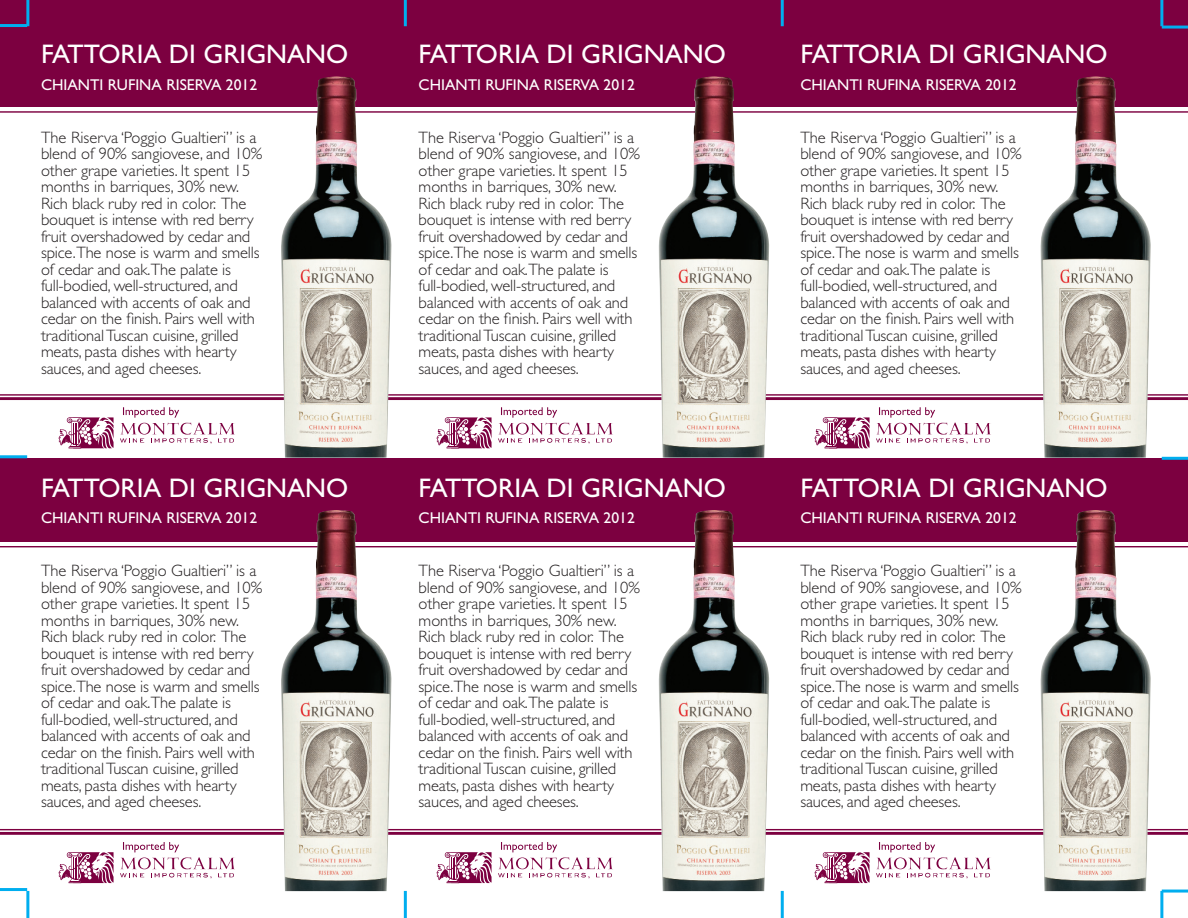
<style>
.page{position:relative;width:1188px;height:918px;background:#fff}
.page>*{position:absolute;margin:0;border:0;box-sizing:border-box;transform-origin:0 0}
.t1{font:27px "Gill Sans";color:#fff}
.t2{font:300 16.5px/16.5px "Gill Sans";letter-spacing:-.01em;color:#231f20}
.t3{font:15.6px "Gill Sans";color:#fff}
</style>
<div class="page">
<div style="left:0;top:0;width:1188px;height:107px;background:#7c0040"></div>
<hr style="left:0;top:111px;width:1188px;height:2px;background:#7c0040">
<hr style="left:0;top:394px;width:1188px;height:2px;background:#7c0040">
<hr style="left:0;top:397px;width:1188px;height:3px;background:#7c0040">
<div style="left:0;top:458px;width:1188px;height:83px;background:#7c0040"></div>
<hr style="left:0;top:546px;width:1188px;height:1px;background:#7c0040">
<hr style="left:0;top:829px;width:1188px;height:1px;background:#7c0040">
<hr style="left:0;top:832px;width:1188px;height:3px;background:#7c0040">
<svg style="left:59px;top:417px;width:55px;height:31px"></svg>
<svg style="left:120px;top:407px;width:115px;height:37px"></svg>
<svg style="left:437px;top:417px;width:55px;height:31px"></svg>
<svg style="left:498px;top:407px;width:115px;height:37px"></svg>
<svg style="left:815px;top:417px;width:55px;height:31px"></svg>
<svg style="left:876px;top:407px;width:115px;height:37px"></svg>
<svg style="left:59px;top:852px;width:55px;height:31px"></svg>
<svg style="left:120px;top:842px;width:115px;height:37px"></svg>
<svg style="left:437px;top:852px;width:55px;height:31px"></svg>
<svg style="left:498px;top:842px;width:115px;height:37px"></svg>
<svg style="left:815px;top:852px;width:55px;height:31px"></svg>
<svg style="left:876px;top:842px;width:115px;height:37px"></svg>
<hr style="left:0;top:888px;width:27px;height:3px;background:#00aeef">
<hr style="left:0;top:455px;width:27px;height:3px;background:#00aeef">
<hr style="left:0;top:24px;width:27px;height:3px;background:#00aeef">
<hr style="left:1162px;top:890px;width:26px;height:3px;background:#00aeef">
<hr style="left:1162px;top:457px;width:26px;height:3px;background:#00aeef">
<hr style="left:1162px;top:26px;width:26px;height:3px;background:#00aeef">
<hr style="left:1160px;top:891px;width:3px;height:27px;background:#00aeef">
<hr style="left:781px;top:891px;width:3px;height:27px;background:#00aeef">
<hr style="left:404px;top:891px;width:3px;height:27px;background:#00aeef">
<hr style="left:26px;top:891px;width:3px;height:27px;background:#00aeef">
<hr style="left:1160px;top:0;width:3px;height:26px;background:#00aeef">
<hr style="left:781px;top:0;width:3px;height:26px;background:#00aeef">
<hr style="left:404px;top:0;width:3px;height:26px;background:#00aeef">
<hr style="left:26px;top:0;width:3px;height:26px;background:#00aeef">
<img style="left:281px;top:76px;width:111px;height:382px">
<img style="left:658px;top:76px;width:111px;height:382px">
<img style="left:1040px;top:76px;width:111px;height:382px">
<img style="left:281px;top:510px;width:111px;height:381px">
<img style="left:658px;top:510px;width:111px;height:381px">
<img style="left:1040px;top:510px;width:111px;height:381px">
<h1 class="t1" style="left:41px;top:39px;width:309px">FATTORIA DI GRIGNANO</h1>
<p class="t3" style="left:41px;top:76px;width:32px">CHIANTI</p>
<p class="t3" style="left:108px;top:76px;width:30px">RUFINA</p>
<p class="t3" style="left:166px;top:76px;width:92px">RISERVA 2012</p>
<p class="t2" style="left:41px;top:129px;width:223px">The Riserva ‘Poggio Gualtieri” is a blend of 90% sangiovese, and 10% other grape varieties. It spent 15 months in barriques, 30% new.<br>Rich black ruby red in color. The bouquet is intense with red berry fruit overshadowed by cedar and spice.The nose is warm and smells of cedar and oak.The palate is full-bodied, well-structured, and balanced with accents of oak and cedar on the finish. Pairs well with traditional Tuscan cuisine, grilled meats, pasta dishes with hearty sauces, and aged cheeses.</p>
<h1 class="t1" style="left:41px;top:472px;width:309px">FATTORIA DI GRIGNANO</h1>
<p class="t3" style="left:41px;top:509px;width:32px">CHIANTI</p>
<p class="t3" style="left:108px;top:509px;width:30px">RUFINA</p>
<p class="t3" style="left:166px;top:509px;width:92px">RISERVA 2012</p>
<p class="t2" style="left:41px;top:563px;width:223px">The Riserva ‘Poggio Gualtieri” is a blend of 90% sangiovese, and 10% other grape varieties. It spent 15 months in barriques, 30% new.<br>Rich black ruby red in color. The bouquet is intense with red berry fruit overshadowed by cedar and spice.The nose is warm and smells of cedar and oak.The palate is full-bodied, well-structured, and balanced with accents of oak and cedar on the finish. Pairs well with traditional Tuscan cuisine, grilled meats, pasta dishes with hearty sauces, and aged cheeses.</p>
<h1 class="t1" style="left:419px;top:39px;width:309px">FATTORIA DI GRIGNANO</h1>
<p class="t3" style="left:419px;top:76px;width:32px">CHIANTI</p>
<p class="t3" style="left:486px;top:76px;width:30px">RUFINA</p>
<p class="t3" style="left:544px;top:76px;width:92px">RISERVA 2012</p>
<p class="t2" style="left:419px;top:129px;width:223px">The Riserva ‘Poggio Gualtieri” is a blend of 90% sangiovese, and 10% other grape varieties. It spent 15 months in barriques, 30% new.<br>Rich black ruby red in color. The bouquet is intense with red berry fruit overshadowed by cedar and spice.The nose is warm and smells of cedar and oak.The palate is full-bodied, well-structured, and balanced with accents of oak and cedar on the finish. Pairs well with traditional Tuscan cuisine, grilled meats, pasta dishes with hearty sauces, and aged cheeses.</p>
<h1 class="t1" style="left:419px;top:472px;width:309px">FATTORIA DI GRIGNANO</h1>
<p class="t3" style="left:419px;top:509px;width:32px">CHIANTI</p>
<p class="t3" style="left:486px;top:509px;width:30px">RUFINA</p>
<p class="t3" style="left:544px;top:509px;width:92px">RISERVA 2012</p>
<p class="t2" style="left:419px;top:563px;width:223px">The Riserva ‘Poggio Gualtieri” is a blend of 90% sangiovese, and 10% other grape varieties. It spent 15 months in barriques, 30% new.<br>Rich black ruby red in color. The bouquet is intense with red berry fruit overshadowed by cedar and spice.The nose is warm and smells of cedar and oak.The palate is full-bodied, well-structured, and balanced with accents of oak and cedar on the finish. Pairs well with traditional Tuscan cuisine, grilled meats, pasta dishes with hearty sauces, and aged cheeses.</p>
<h1 class="t1" style="left:800px;top:39px;width:309px">FATTORIA DI GRIGNANO</h1>
<p class="t3" style="left:800px;top:76px;width:32px">CHIANTI</p>
<p class="t3" style="left:867px;top:76px;width:30px">RUFINA</p>
<p class="t3" style="left:926px;top:76px;width:92px">RISERVA 2012</p>
<p class="t2" style="left:800px;top:129px;width:223px">The Riserva ‘Poggio Gualtieri” is a blend of 90% sangiovese, and 10% other grape varieties. It spent 15 months in barriques, 30% new.<br>Rich black ruby red in color. The bouquet is intense with red berry fruit overshadowed by cedar and spice.The nose is warm and smells of cedar and oak.The palate is full-bodied, well-structured, and balanced with accents of oak and cedar on the finish. Pairs well with traditional Tuscan cuisine, grilled meats, pasta dishes with hearty sauces, and aged cheeses.</p>
<h1 class="t1" style="left:800px;top:472px;width:309px">FATTORIA DI GRIGNANO</h1>
<p class="t3" style="left:800px;top:509px;width:32px">CHIANTI</p>
<p class="t3" style="left:867px;top:509px;width:30px">RUFINA</p>
<p class="t3" style="left:926px;top:509px;width:92px">RISERVA 2012</p>
<p class="t2" style="left:800px;top:563px;width:223px">The Riserva ‘Poggio Gualtieri” is a blend of 90% sangiovese, and 10% other grape varieties. It spent 15 months in barriques, 30% new.<br>Rich black ruby red in color. The bouquet is intense with red berry fruit overshadowed by cedar and spice.The nose is warm and smells of cedar and oak.The palate is full-bodied, well-structured, and balanced with accents of oak and cedar on the finish. Pairs well with traditional Tuscan cuisine, grilled meats, pasta dishes with hearty sauces, and aged cheeses.</p>
</div>
